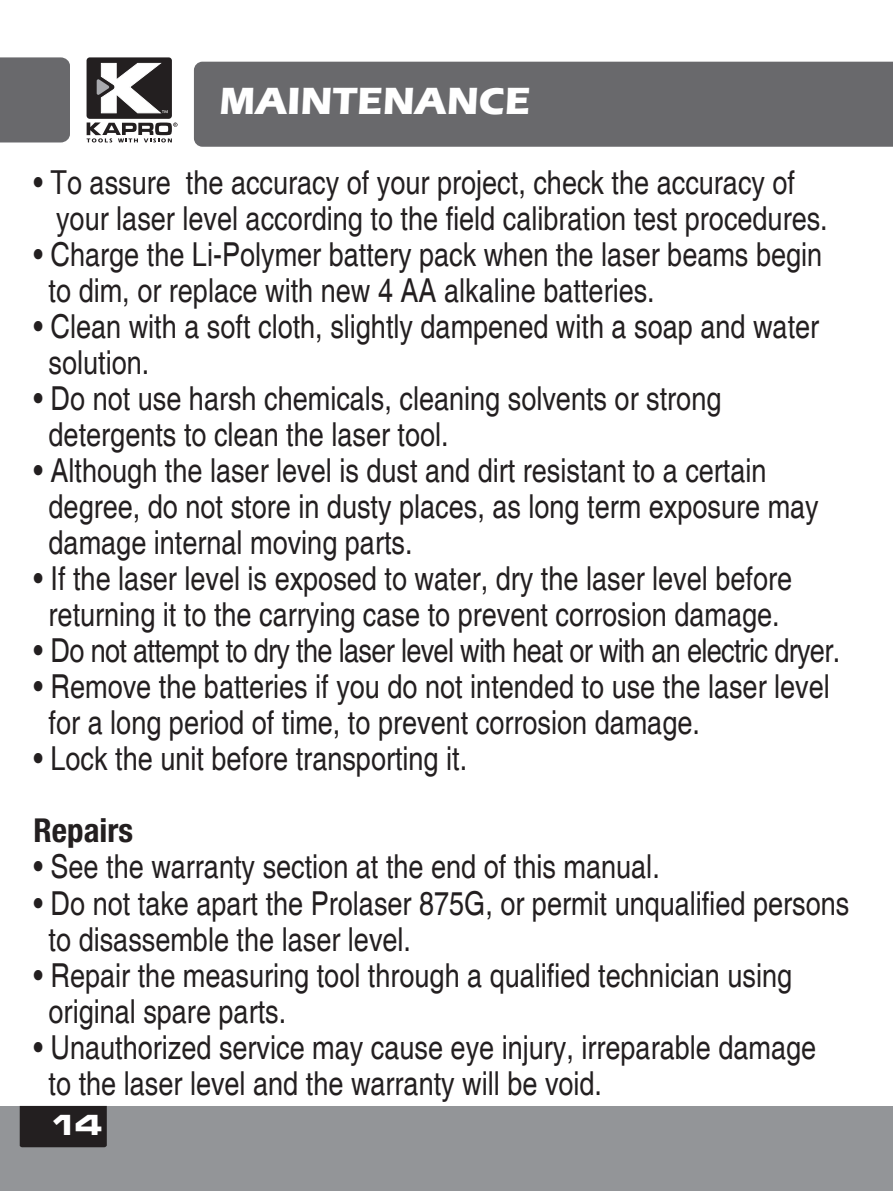
<style>
.page{position:relative;width:893px;height:1191px;background:#fff}
.page>*{position:absolute;margin:0;border:0;box-sizing:border-box;transform-origin:0 0}
.t1{font:700 39px "Eras ITC";color:#fff}
.t2{font:condensed 33px/36px "Helvetica";color:#231f20}
.t3{font:condensed 33px "Helvetica";letter-spacing:-.02em;color:#231f20}
.t4{font:700 condensed 33px "Helvetica Neue";color:#231f20}
.t5{font:30px "Microgramma D Bold Exte";color:#fff}
</style>
<div class="page">
<div style="left:87px;top:57px;width:85px;height:62px;background:#231f20;border-radius:3px"></div>
<svg style="left:87px;top:122px;width:90px;height:20px"></svg>
<svg style="left:97px;top:63px;width:71px;height:50px"></svg>
<div style="left:0;top:57px;width:70px;height:85px;background:#69696c"></div>
<div style="left:194px;top:62px;width:699px;height:85px;background:#69696c"></div>
<div style="left:0;top:1106px;width:893px;height:85px;background:#939598"></div>
<div style="left:20px;top:1106px;width:87px;height:41px;background:#231f20"></div>
<p class="t1" style="left:219px;top:79px;width:313px">MAINTENANCE</p>
<p class="t2" style="left:56px;top:165px;width:773px;text-indent:-23px">• To assure the accuracy of your project, check the accuracy of your laser level according to the field calibration test procedures.</p>
<p class="t2" style="left:49px;top:237px;width:775px;text-indent:-15px">• Charge the Li-Polymer battery pack when the laser beams begin to dim, or replace with new 4 AA alkaline batteries.</p>
<p class="t2" style="left:49px;top:309px;width:772px;text-indent:-15px">• Clean with a soft cloth, slightly dampened with a soap and water solution.</p>
<p class="t2" style="left:49px;top:381px;width:674px;text-indent:-15px">• Do not use harsh chemicals, cleaning solvents or strong detergents to clean the laser tool.</p>
<p class="t2" style="left:49px;top:453px;width:772px;text-indent:-15px">• Although the laser level is dust and dirt resistant to a certain degree, do not store in dusty places, as long term exposure may damage internal moving parts.</p>
<p class="t2" style="left:34px;top:561px;width:760px;text-align:center">• If the laser level is exposed to water, dry the laser level before returning it to the carrying case to prevent corrosion damage.</p>
<p class="t3" style="left:34px;top:631px;width:808px">• Do not attempt to dry the laser level with heat or with an electric dryer.</p>
<p class="t2" style="left:49px;top:669px;width:783px;text-indent:-15px">• Remove the batteries if you do not intended to use the laser level for a long period of time, to prevent corrosion damage.</p>
<p class="t2" style="left:34px;top:741px;width:435px">• Lock the unit before transporting it.</p>
<p class="t4" style="left:34px;top:810px;width:101px">Repairs</p>
<p class="t2" style="left:34px;top:849px;width:628px">• See the warranty section at the end of this manual.</p>
<p class="t2" style="left:49px;top:885px;width:802px;text-indent:-15px">• Do not take apart the Prolaser 875G, or permit unqualified persons to disassemble the laser level.</p>
<p class="t2" style="left:49px;top:957px;width:745px;text-indent:-15px">• Repair the measuring tool through a qualified technician using original spare parts.</p>
<p class="t2" style="left:49px;top:1029px;width:769px;text-indent:-15px">• Unauthorized service may cause eye injury, irreparable damage to the laser level and the warranty will be void.</p>
<p class="t5" style="left:50px;top:1104px;width:53px">14</p>
</div>
